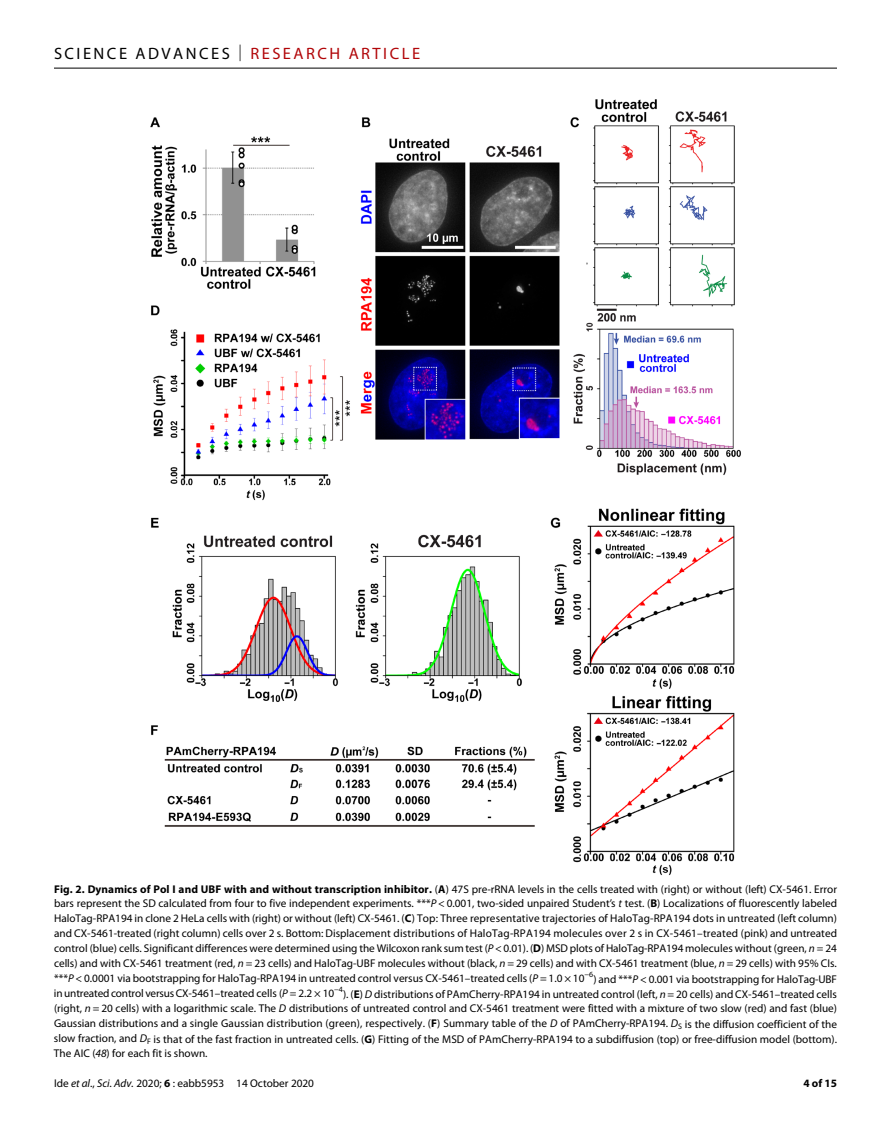
<style>
.page{position:relative;width:891px;height:1134px;background:#fff}
.page>*{position:absolute;margin:0;border:0;box-sizing:border-box;transform-origin:0 0}
.t1{font:16.5px "Myriad Pro";letter-spacing:.15em;color:#000}
.t2{font:11.25px/15px "Myriad Pro";color:#000;text-align:justify}
.t3{font:700 11.25px "Myriad Pro";color:#000}
.s1{font-weight:300}
.s2{color:#b10508}
.s3{font-weight:700}
.s4{font-style:italic}
</style>
<div class="page">
<hr style="left:54px;top:68px;width:783px;height:1px;background:#000">
<img style="left:150px;top:99px;width:591px;height:777px">
<h1 class="t1" style="left:54px;top:40px;width:368px">SCIENCE ADVANCES <span class="s1">|</span> <span class="s2">RESEARCH ARTICLE</span></h1>
<p class="t2" style="left:54px;top:881px;width:785px"><span class="s3">Fig. 2. Dynamics of Pol I and UBF with and without transcription inhibitor.</span> (<span class="s3">A</span>) 47S pre-rRNA levels in the cells treated with (right) or without (left) CX-5461. Error bars represent the SD calculated from four to five independent experiments. ***<span class="s4">P</span> &lt; 0.001, two-sided unpaired Student’s <span class="s4">t</span> test. (<span class="s3">B</span>) Localizations of fluorescently labeled HaloTag-RPA194 in clone 2 HeLa cells with (right) or without (left) CX-5461. (<span class="s3">C</span>) Top: Three representative trajectories of HaloTag-RPA194 dots in untreated (left column) and CX-5461-treated (right column) cells over 2 s. Bottom: Displacement distributions of HaloTag-RPA194 molecules over 2 s in CX-5461–treated (pink) and untreated control (blue) cells. Significant differences were determined using the Wilcoxon rank sum test (<span class="s4">P</span> &lt; 0.01). (<span class="s3">D</span>) MSD plots of HaloTag-RPA194 molecules without (green, <span class="s4">n</span> = 24 cells) and with CX-5461 treatment (red, <span class="s4">n</span> = 23 cells) and HaloTag-UBF molecules without (black, <span class="s4">n</span> = 29 cells) and with CX-5461 treatment (blue, <span class="s4">n</span> = 29 cells) with 95% CIs. ***<span class="s4">P</span> &lt; 0.0001 via bootstrapping for HaloTag-RPA194 in untreated control versus CX-5461–treated cells (<span class="s4">P</span> = 1.0 × 10<sup>−6</sup>) and ***<span class="s4">P</span> &lt; 0.001 via bootstrapping for HaloTag-UBF in untreated control versus CX-5461–treated cells (<span class="s4">P</span> = 2.2 × 10<sup>−4</sup>). (<span class="s3">E</span>) <span class="s4">D</span> distributions of PAmCherry-RPA194 in untreated control (left, <span class="s4">n</span> = 20 cells) and CX-5461–treated cells (right, <span class="s4">n</span> = 20 cells) with a logarithmic scale. The <span class="s4">D</span> distributions of untreated control and CX-5461 treatment were fitted with a mixture of two slow (red) and fast (blue)<br>Gaussian distributions and a single Gaussian distribution (green), respectively. (<span class="s3">F</span>) Summary table of the <span class="s4">D</span> of PAmCherry-RPA194. <span class="s4">D</span><sub>S</sub> is the diffusion coefficient of the slow fraction, and <span class="s4">D</span><sub>F</sub> is that of the fast fraction in untreated cells. (<span class="s3">G</span>) Fitting of the MSD of PAmCherry-RPA194 to a subdiffusion (top) or free-diffusion model (bottom).<br>The AIC (<span class="s4">48</span>) for each fit is shown.</p>
<p class="t2" style="left:54px;top:1076px;width:262px">Ide <span class="s4">et al</span>., <span class="s4">Sci. Adv.</span> 2020; <span class="s3">6</span> : eabb5953 14 October 2020</p>
<p class="t3" style="left:803px;top:1074px;width:35px">4 of 15</p>
</div>
